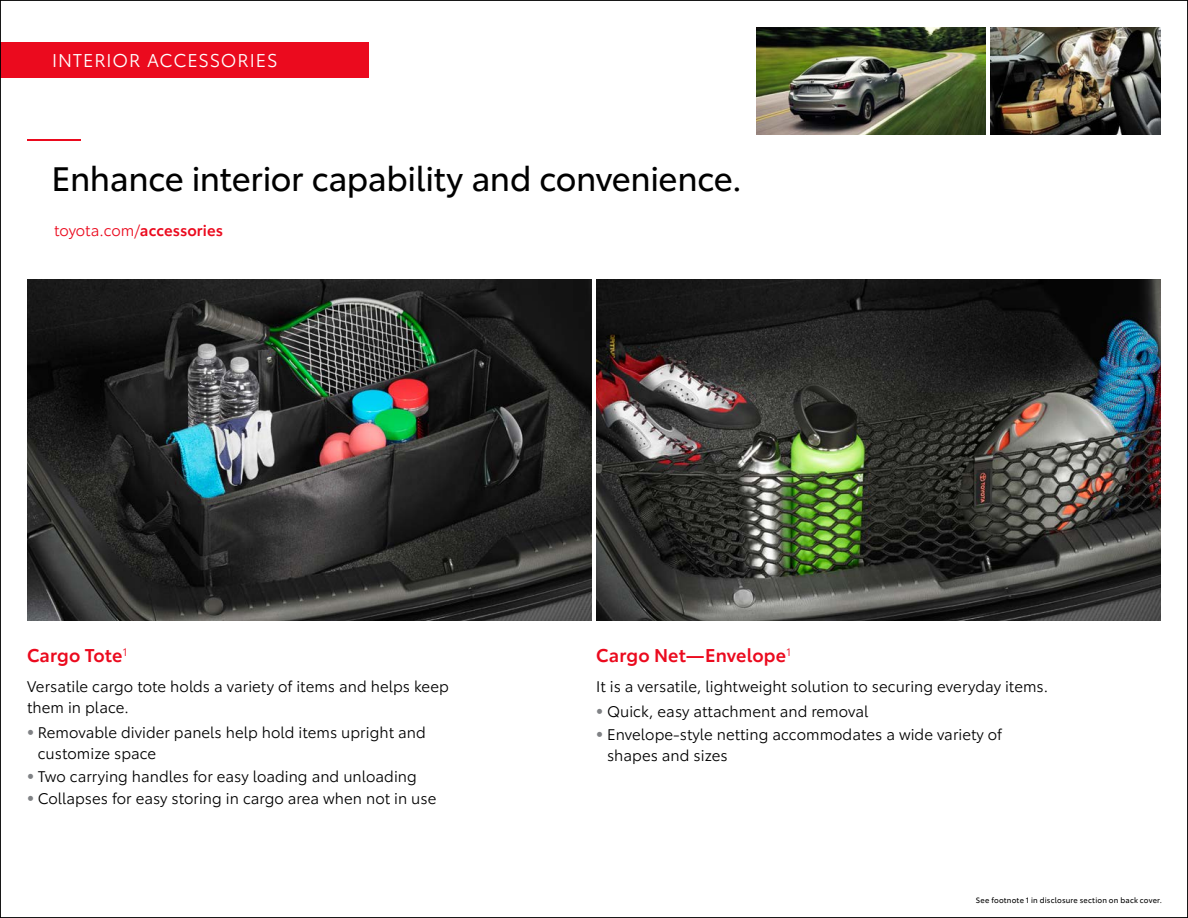
<style>
.page{position:relative;width:1188px;height:918px;background:#fff}
.page>*{position:absolute;margin:0;border:0;box-sizing:border-box;transform-origin:0 0}
.t1{font:33px "Toyota Type";letter-spacing:-.015em;color:#000}
.t2{font:600 18px "Toyota Type";letter-spacing:.01em;color:#eb0a1e}
.t3{font:18px "Toyota Type";letter-spacing:.05em;color:#fff}
.t4{font:15px/21px "Toyota Type";letter-spacing:.005em;color:#000}
.t5{font:15px "Toyota Type";letter-spacing:-.005em;color:#eb0a1e}
.t6{font:7.5px "Toyota Type";letter-spacing:.025em;color:#000}
.s1{font-weight:600}
.s2{font-weight:700;font-size:18px;color:#808285}
</style>
<div class="page">
<img style="left:990px;top:27px;width:171px;height:108px">
<img style="left:756px;top:27px;width:230px;height:108px">
<img style="left:596px;top:279px;width:565px;height:342px">
<img style="left:27px;top:279px;width:565px;height:342px">
<div style="left:0;top:42px;width:369px;height:36px;background:#eb0a1e"></div>
<hr style="left:27px;top:140px;width:54px;height:1px;background:#eb0a1e">
<p class="t3" style="left:52px;top:47px;width:227px">INTERIOR ACCESSORIES</p>
<h1 class="t1" style="left:51px;top:155px;width:692px">Enhance interior capability and convenience.</h1>
<p class="t5" style="left:54px;top:219px;width:170px">toyota.com/<span class="s1">accessories</span></p>
<p class="t2" style="left:27px;top:641px;width:102px">Cargo Tote<sup>1</sup></p>
<p class="t4" style="left:27px;top:675px;width:423px">Versatile cargo tote holds a variety of items and helps keep them in place.</p>
<p class="t4" style="left:38px;top:721px;width:389px;text-indent:-11px"><span class="s2">•</span> Removable divider panels help hold items upright and customize space</p>
<p class="t4" style="left:27px;top:765px;width:391px"><span class="s2">•</span> Two carrying handles for easy loading and unloading</p>
<p class="t4" style="left:27px;top:787px;width:411px"><span class="s2">•</span> Collapses for easy storing in cargo area when not in use</p>
<p class="t2" style="left:596px;top:641px;width:196px">Cargo Net—Envelope<sup>1</sup></p>
<p class="t4" style="left:596px;top:675px;width:453px">It is a versatile, lightweight solution to securing everyday items.</p>
<p class="t4" style="left:596px;top:700px;width:274px"><span class="s2">•</span> Quick, easy attachment and removal</p>
<p class="t4" style="left:607px;top:723px;width:397px;text-indent:-11px"><span class="s2">•</span> Envelope-style netting accommodates a wide variety of shapes and sizes</p>
<p class="t6" style="left:976px;top:895px;width:188px">See footnote 1 in disclosure section on back cover.</p>
</div>
